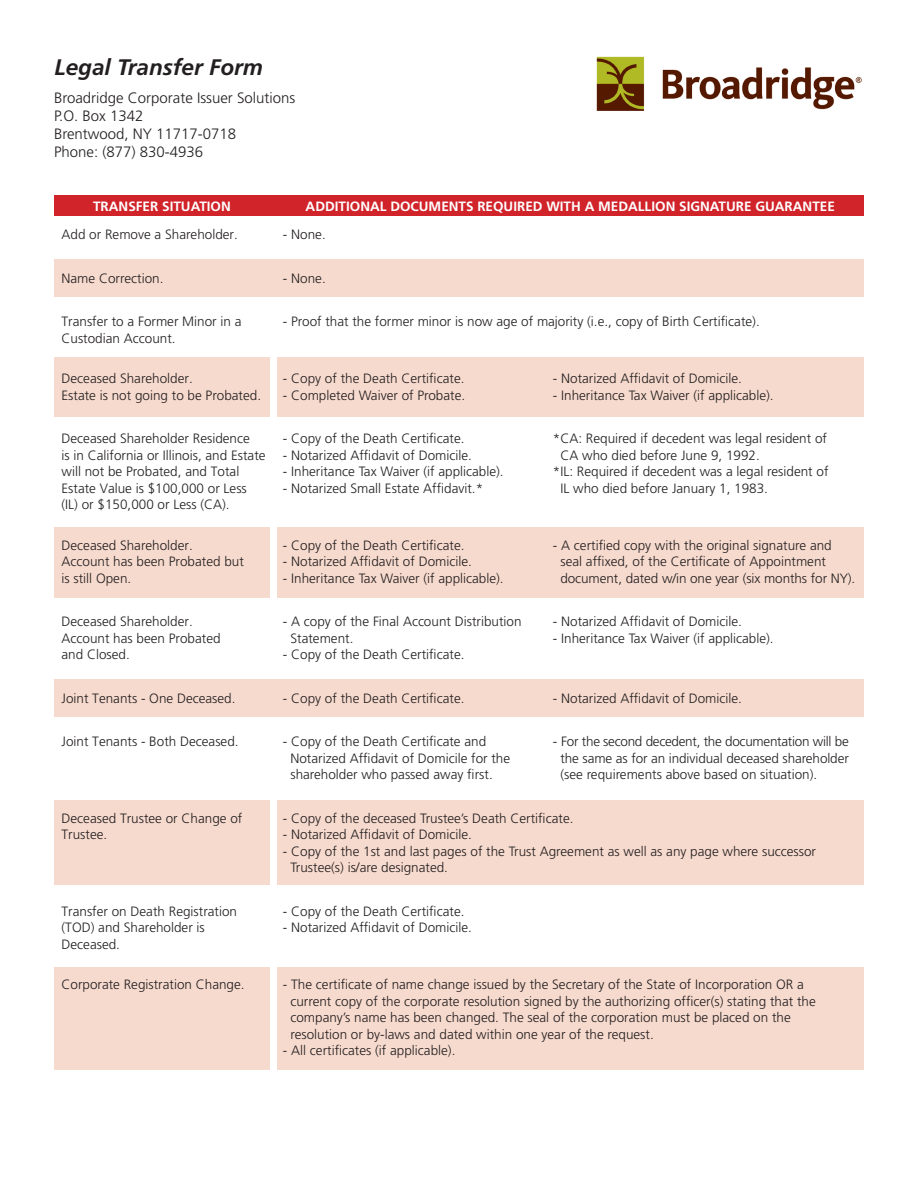
<style>
.page{position:relative;width:918px;height:1188px;background:#fff}
.page>*{position:absolute;margin:0;border:0;box-sizing:border-box;transform-origin:0 0}
.t1{font:italic 700 22.5px "Frutiger";color:#231f20}
.t2{font:300 15px/18px "Frutiger";color:#231f20}
.t3{font:300 13.5px/16.5px "Frutiger";color:#231f20}
.t4{font:700 13.5px "Frutiger";color:#fff}
.t5{font:300 13.5px "Frutiger";letter-spacing:-.02em;color:#231f20}
</style>
<div class="page">
<div style="left:54px;top:358px;width:810px;height:59px;background:#f7dace"></div>
<div style="left:54px;top:527px;width:810px;height:70px;background:#f7dace"></div>
<div style="left:54px;top:800px;width:810px;height:85px;background:#f7dace"></div>
<div style="left:54px;top:967px;width:810px;height:102px;background:#f7dace"></div>
<div style="left:270px;top:194px;width:6px;height:881px;background:#fff"></div>
<div style="left:54px;top:679px;width:810px;height:37px;background:#f7dace"></div>
<div style="left:54px;top:259px;width:810px;height:37px;background:#f7dace"></div>
<img style="left:596px;top:56px;width:266px;height:55px">
<div style="left:54px;top:195px;width:810px;height:21px;background:#d1232a"></div>
<h3 class="t1" style="left:55px;top:54px;width:210px">Legal Transfer Form</h3>
<p class="t2" style="left:54px;top:90px;width:243px">Broadridge Corporate Issuer Solutions<br>P.O. Box 1342<br>Brentwood, NY 11717-0718<br>Phone: (877) 830-4936</p>
<p class="t4" style="left:93px;top:198px;width:139px">TRANSFER SITUATION</p>
<p class="t4" style="left:306px;top:198px;width:531px">ADDITIONAL DOCUMENTS REQUIRED WITH A MEDALLION SIGNATURE GUARANTEE</p>
<p class="t3" style="left:62px;top:226px;width:178px">Add or Remove a Shareholder.</p>
<p class="t3" style="left:62px;top:270px;width:104px">Name Correction.</p>
<p class="t3" style="left:62px;top:313px;width:182px">Transfer to a Former Minor in a<br>Custodian Account.</p>
<p class="t3" style="left:62px;top:370px;width:201px">Deceased Shareholder.<br>Estate is not going to be Probated.</p>
<p class="t3" style="left:62px;top:430px;width:206px">Deceased Shareholder Residence<br>is in California or Illinois, and Estate will not be Probated, and Total Estate Value is $100,000 or Less (IL) or $150,000 or Less (CA).</p>
<p class="t3" style="left:62px;top:537px;width:184px">Deceased Shareholder.<br>Account has been Probated but is still Open.</p>
<p class="t3" style="left:62px;top:613px;width:161px">Deceased Shareholder.<br>Account has been Probated and Closed.</p>
<p class="t3" style="left:62px;top:690px;width:176px">Joint Tenants - One Deceased.</p>
<p class="t3" style="left:62px;top:733px;width:179px">Joint Tenants - Both Deceased.</p>
<p class="t3" style="left:283px;top:226px;width:44px">- None.</p>
<p class="t3" style="left:283px;top:270px;width:44px">- None.</p>
<p class="t3" style="left:283px;top:313px;width:478px">- Proof that the former minor is now age of majority (i.e., copy of Birth Certifcate).</p>
<p class="t3" style="left:283px;top:370px;width:183px">- Copy of the Death Certifcate.</p>
<p class="t3" style="left:553px;top:370px;width:190px">- Notarized Affdavit of Domicile.</p>
<p class="t3" style="left:283px;top:387px;width:184px">- Completed Waiver of Probate.</p>
<p class="t3" style="left:553px;top:387px;width:222px">- Inheritance Tax Waiver (if applicable).</p>
<p class="t3" style="left:283px;top:430px;width:183px">- Copy of the Death Certifcate.</p>
<p class="t3" style="left:553px;top:430px;width:276px">*CA: Required if decedent was legal resident of</p>
<p class="t3" style="left:283px;top:447px;width:191px">- Notarized Affdavit of Domicile.</p>
<p class="t3" style="left:560px;top:447px;width:201px">CA who died before June 9, 1992.</p>
<p class="t3" style="left:283px;top:463px;width:222px">- Inheritance Tax Waiver (if applicable).</p>
<p class="t3" style="left:553px;top:463px;width:277px">*IL: Required if decedent was a legal resident of</p>
<p class="t3" style="left:283px;top:480px;width:202px">- Notarized Small Estate Affdavit.*</p>
<p class="t3" style="left:560px;top:480px;width:209px">IL who died before January 1, 1983.</p>
<p class="t3" style="left:283px;top:537px;width:183px">- Copy of the Death Certifcate.</p>
<p class="t3" style="left:553px;top:537px;width:280px">- A certifed copy with the original signature and</p>
<p class="t3" style="left:283px;top:553px;width:191px">- Notarized Affdavit of Domicile.</p>
<p class="t3" style="left:560px;top:553px;width:267px">seal affxed, of the Certifcate of Appointment</p>
<p class="t3" style="left:283px;top:570px;width:222px">- Inheritance Tax Waiver (if applicable).</p>
<p class="t3" style="left:560px;top:570px;width:296px">document, dated w/in one year (six months for NY).</p>
<p class="t3" style="left:283px;top:613px;width:240px">- A copy of the Final Account Distribution</p>
<p class="t3" style="left:553px;top:613px;width:190px">- Notarized Affdavit of Domicile.</p>
<p class="t3" style="left:290px;top:630px;width:64px">Statement.</p>
<p class="t3" style="left:553px;top:630px;width:222px">- Inheritance Tax Waiver (if applicable).</p>
<p class="t3" style="left:283px;top:646px;width:183px">- Copy of the Death Certifcate.</p>
<p class="t3" style="left:283px;top:690px;width:183px">- Copy of the Death Certifcate.</p>
<p class="t3" style="left:553px;top:690px;width:190px">- Notarized Affdavit of Domicile.</p>
<p class="t3" style="left:283px;top:733px;width:205px">- Copy of the Death Certifcate and</p>
<p class="t5" style="left:553px;top:734px;width:297px">- For the second decedent, the documentation will be</p>
<p class="t3" style="left:290px;top:750px;width:221px">Notarized Affdavit of Domicile for the</p>
<p class="t3" style="left:560px;top:750px;width:290px">the same as for an individual deceased shareholder</p>
<p class="t3" style="left:290px;top:766px;width:204px">shareholder who passed away frst.</p>
<p class="t3" style="left:560px;top:766px;width:258px">(see requirements above based on situation).</p>
<p class="t3" style="left:283px;top:810px;width:292px">- Copy of the deceased Trustee’s Death Certifcate.</p>
<p class="t3" style="left:283px;top:826px;width:191px">- Notarized Affdavit of Domicile.</p>
<p class="t3" style="left:290px;top:843px;width:527px;text-indent:-8px">- Copy of the 1st and last pages of the Trust Agreement as well as any page where successor<br>Trustee(s) is/are designated.</p>
<p class="t3" style="left:283px;top:903px;width:183px">- Copy of the Death Certifcate.</p>
<p class="t3" style="left:283px;top:919px;width:191px">- Notarized Affdavit of Domicile.</p>
<p class="t3" style="left:62px;top:810px;width:182px">Deceased Trustee or Change of<br>Trustee.</p>
<p class="t3" style="left:62px;top:903px;width:177px">Transfer on Death Registration (TOD) and Shareholder is<br>Deceased.</p>
<p class="t3" style="left:62px;top:976px;width:185px">Corporate Registration Change.</p>
<p class="t3" style="left:290px;top:976px;width:527px;text-indent:-8px">- The certifcate of name change issued by the Secretary of the State of Incorporation OR a current copy of the corporate resolution signed by the authorizing offcer(s) stating that the company’s name has been changed. The seal of the corporation must be placed on the resolution or by-laws and dated within one year of the request.</p>
<p class="t3" style="left:283px;top:1042px;width:174px">- All certifcates (if applicable).</p>
</div>
